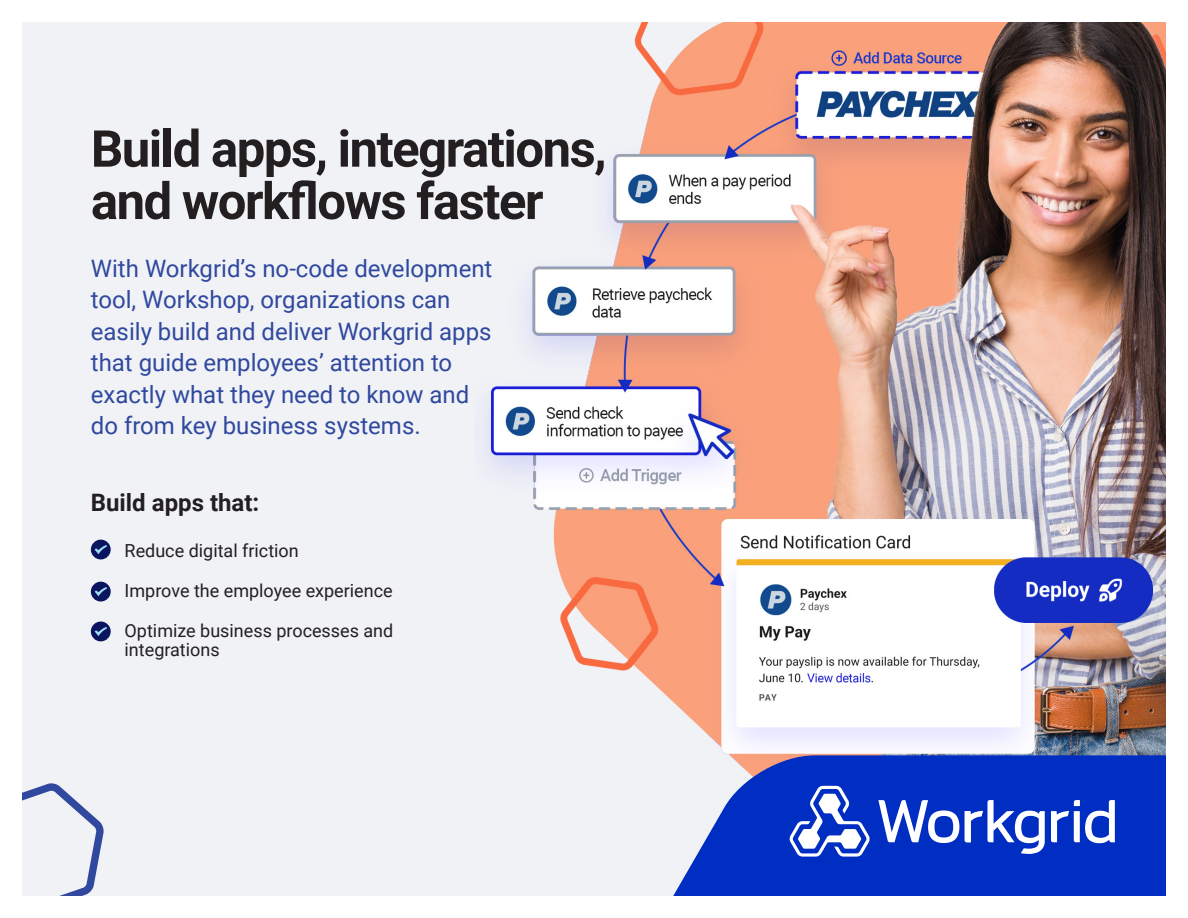
<style>
.page{position:relative;width:1188px;height:918px;background:#fff}
.page>*{position:absolute;margin:0;border:0;box-sizing:border-box;transform-origin:0 0}
.t1{font:700 50.85px/52.3px "Roboto";letter-spacing:-.03em;color:#231f20}
.t2{font:24px/31.5px "Roboto";color:#30489e}
.t3{font:700 24px "Roboto";color:#231f20}
.t4{font:18px/19.5px "Roboto";color:#231f20}
</style>
<div class="page">
<div style="left:0;top:6px;width:1188px;height:906px;background:#f0f2f6"></div>
<img style="left:488px;top:22px;width:678px;height:733px">
<svg style="left:22px;top:783px;width:82px;height:113px"></svg>
<div style="left:0;top:0;width:22px;height:918px;background:#fff"></div>
<div style="left:0;top:0;width:1188px;height:22px;background:#fff"></div>
<svg style="left:673px;top:755px;width:493px;height:141px;background:#1d44c6"></svg>
<svg style="left:789px;top:786px;width:81px;height:71px"></svg>
<svg style="left:878px;top:800px;width:81px;height:43px"></svg>
<svg style="left:1051px;top:800px;width:64px;height:43px"></svg>
<svg style="left:965px;top:800px;width:80px;height:54px"></svg>
<div style="left:1166px;top:0;width:22px;height:918px;background:#fff"></div>
<div style="left:0;top:896px;width:1188px;height:22px;background:#fff"></div>
<div style="left:91px;top:540px;width:20px;height:19px;background:#0b155f;border-radius:50%"></div>
<svg style="left:95px;top:545px;width:12px;height:9px"></svg>
<div style="left:91px;top:582px;width:20px;height:20px;background:#0b155f;border-radius:50%"></div>
<svg style="left:95px;top:587px;width:12px;height:9px"></svg>
<div style="left:91px;top:622px;width:20px;height:19px;background:#0b155f;border-radius:50%"></div>
<svg style="left:95px;top:627px;width:12px;height:9px"></svg>
<p class="t1" style="left:91px;top:121px;width:517px">Build apps, integrations, and workflows faster</p>
<p class="t2" style="left:91px;top:252px;width:403px">With Workgrid’s no-code development tool, Workshop, organizations can easily build and deliver Workgrid apps that guide employees’ attention to exactly what they need to know and do from key business systems.</p>
<p class="t3" style="left:91px;top:486px;width:170px">Build apps that:</p>
<p class="t4" style="left:98px;top:540px;width:203px">• Reduce digital friction</p>
<p class="t4" style="left:98px;top:580px;width:297px">• Improve the employee experience</p>
<p class="t4" style="left:125px;top:620px;width:270px;text-indent:-27px">• Optimize business processes and integrations</p>
</div>
